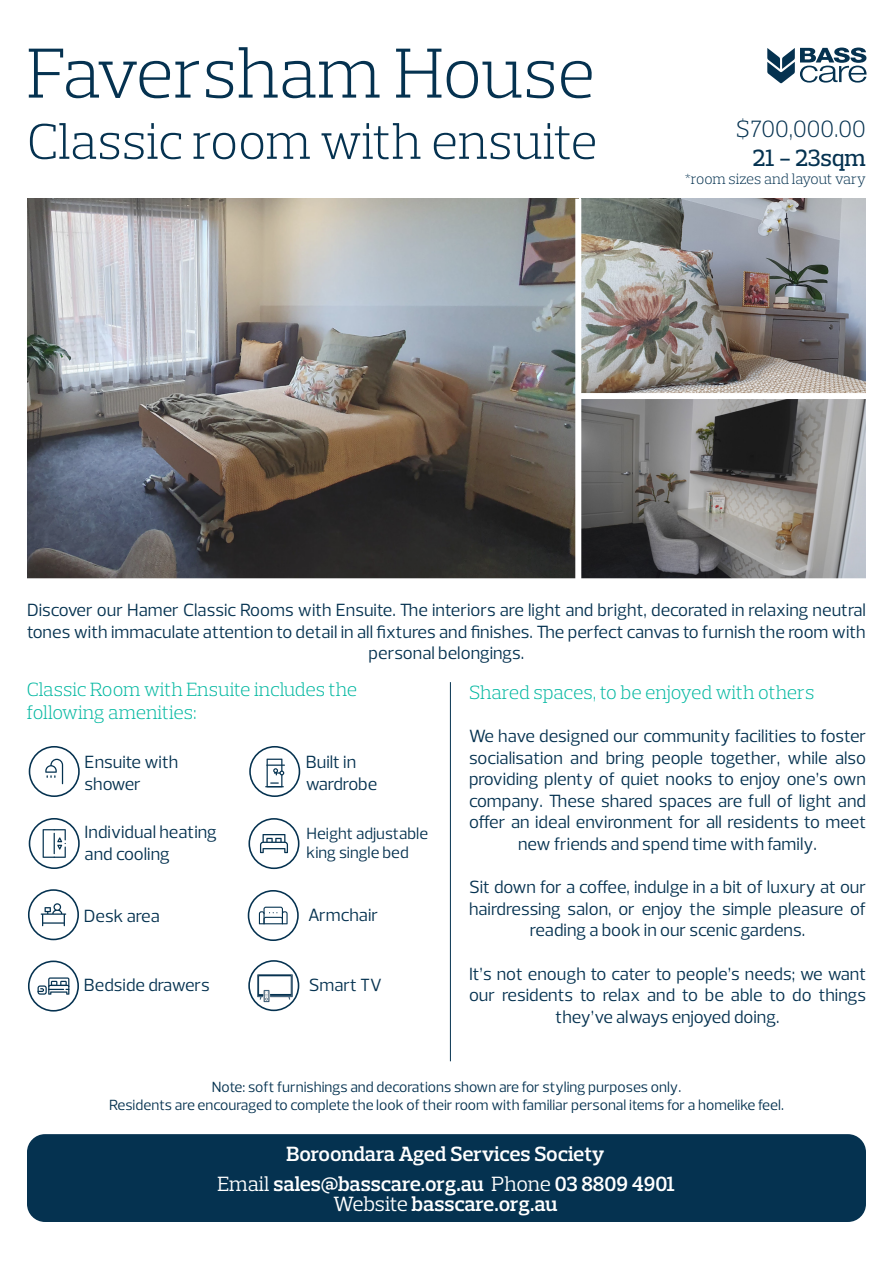
<style>
.page{position:relative;width:893px;height:1263px;background:#fff}
.page>*{position:absolute;margin:0;border:0;box-sizing:border-box;transform-origin:0 0}
.t1{font:300 72px "Prelo Slab";letter-spacing:-.01em;color:#053250}
.t2{font:300 51px "Prelo Slab";color:#053250}
.t3{font:300 24px "Prelo Slab";color:#053250}
.t4{font:500 24px "Prelo Slab";color:#053250}
.t5{font:600 21px "Prelo Slab";letter-spacing:-.005em;color:#fff}
.t6{font:300 19.5px "Prelo Slab";color:#00b7a0}
.t7{font:18px/21.6px "Prelo";color:#053250;text-align:center}
.t8{font:16.5px/19.8px "Prelo";color:#053250}
.t9{font:15px "Prelo";color:#053250}
.t10{font:300 15px "Prelo Slab";letter-spacing:-.01em;color:#053250}
.s1{font-weight:400}
</style>
<div class="page">
<div style="left:27px;top:1134px;width:839px;height:88px;background:#053250;border-radius:18px"></div>
<img style="left:581px;top:199px;width:285px;height:379px">
<img style="left:27px;top:199px;width:548px;height:379px">
<div style="left:578px;top:393px;width:305px;height:6px;background:#fff"></div>
<svg style="left:248px;top:818px;width:51px;height:51px"></svg>
<svg style="left:249px;top:746px;width:51px;height:51px"></svg>
<svg style="left:28px;top:960px;width:51px;height:51px"></svg>
<svg style="left:29px;top:746px;width:51px;height:51px"></svg>
<svg style="left:28px;top:889px;width:51px;height:51px"></svg>
<svg style="left:29px;top:818px;width:51px;height:51px"></svg>
<svg style="left:248px;top:890px;width:51px;height:51px"></svg>
<svg style="left:767px;top:48px;width:99px;height:35px"></svg>
<hr style="left:450px;top:682px;width:1px;height:379px;background:#053250">
<svg style="left:248px;top:960px;width:51px;height:51px"></svg>
<p class="t1" style="left:27px;top:29px;width:570px">Faversham House</p>
<p class="t2" style="left:27px;top:110px;width:572px">Classic room with ensuite</p>
<p class="t3" style="left:735px;top:114px;width:132px">$700,000.00</p>
<p class="t4" style="left:753px;top:144px;width:115px">21 - 23sqm</p>
<p class="t10" style="left:685px;top:170px;width:183px">*room sizes and layout vary</p>
<p class="t7" style="left:27px;top:599px;width:840px">Discover our Hamer Classic Rooms with Ensuite. The interiors are light and bright, decorated in relaxing neutral tones with immaculate attention to detail in all fixtures and finishes. The perfect canvas to furnish the room with personal belongings.</p>
<p class="t6" style="left:27px;top:677px;width:332px">Classic Room with Ensuite includes the</p>
<p class="t6" style="left:27px;top:700px;width:171px">following amenities:</p>
<p class="t7" style="left:85px;top:752px;width:95px">Ensuite with</p>
<p class="t7" style="left:85px;top:773px;width:58px">shower</p>
<p class="t7" style="left:306px;top:752px;width:52px">Built in</p>
<p class="t7" style="left:306px;top:773px;width:73px">wardrobe</p>
<p class="t7" style="left:85px;top:821px;width:134px;text-align:left">Individual heating and cooling</p>
<p class="t8" style="left:307px;top:823px;width:123px">Height adjustable king single bed</p>
<p class="t7" style="left:84px;top:905px;width:77px">Desk area</p>
<p class="t7" style="left:308px;top:904px;width:72px">Armchair</p>
<p class="t7" style="left:84px;top:974px;width:127px">Bedside drawers</p>
<p class="t7" style="left:309px;top:974px;width:75px">Smart TV</p>
<p class="t6" style="left:469px;top:680px;width:347px">Shared spaces, to be enjoyed with others</p>
<p class="t7" style="left:469px;top:725px;width:399px">We have designed our community facilities to foster socialisation and bring people together, while also providing plenty of quiet nooks to enjoy one’s own company. These shared spaces are full of light and offer an ideal environment for all residents to meet new friends and spend time with family.</p>
<p class="t7" style="left:469px;top:876px;width:399px">Sit down for a coffee, indulge in a bit of luxury at our hairdressing salon, or enjoy the simple pleasure of reading a book in our scenic gardens.</p>
<p class="t7" style="left:469px;top:963px;width:399px">It’s not enough to cater to people’s needs; we want our residents to relax and to be able to do things they’ve always enjoyed doing.</p>
<p class="t9" style="left:212px;top:1077px;width:471px">Note: soft furnishings and decorations shown are for styling purposes only.</p>
<p class="t9" style="left:109px;top:1095px;width:676px">Residents are encouraged to complete the look of their room with familiar personal items for a homelike feel.</p>
<p class="t5" style="left:287px;top:1141px;width:319px">Boroondara Aged Services Society</p>
<p class="t5" style="left:217px;top:1171px;width:459px"><span class="s1">Email</span> sales@basscare.org.au <span class="s1">Phone</span> 03 8809 4901</p>
<p class="t5" style="left:334px;top:1191px;width:225px"><span class="s1">Website</span> basscare.org.au</p>
</div>
